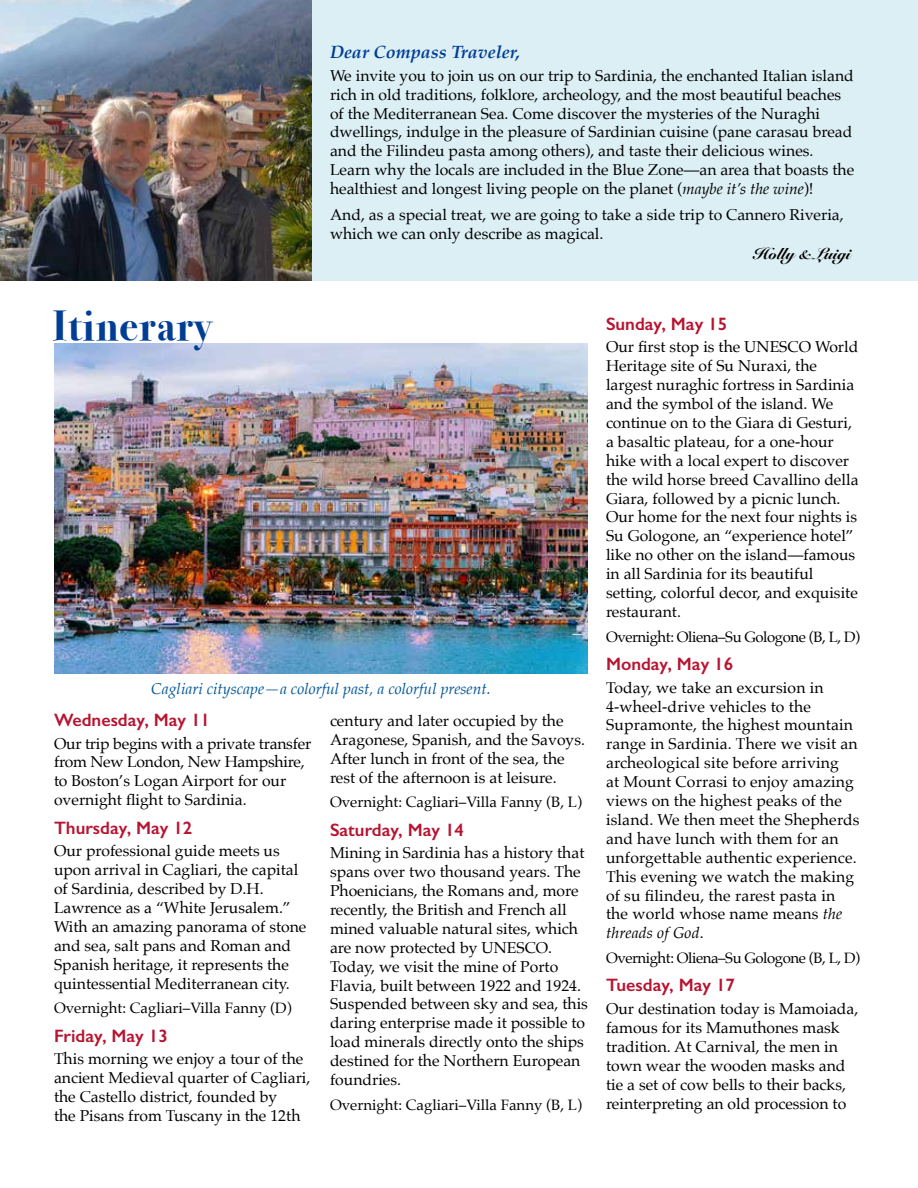
<style>
.page{position:relative;width:918px;height:1188px;background:#fff}
.page>*{position:absolute;margin:0;border:0;box-sizing:border-box;transform-origin:0 0}
.t1{font:700 42px "Bodoni Svty Two OSITCTT";letter-spacing:.025em;color:#003e95}
.t2{font:600 18px "Gill Sans";color:#b71431}
.t3{font:italic 700 18px "Palatino";color:#003e95}
.t4{font:15.75px/18.9px "Palatino";color:#000}
.t5{font:italic 15.75px "Palatino";color:#005699}
.t6{font:900 15.75px "Snell Roundhand";color:#000}
.t7{font:15px "Palatino";color:#000}
.t8{font:15px "Palatino";letter-spacing:-.03em;color:#000}
.s1{font-style:italic}
</style>
<div class="page">
<div style="left:308px;top:0;width:610px;height:281px;background:#dceff5"></div>
<img style="left:0;top:0;width:312px;height:281px">
<img style="left:54px;top:343px;width:534px;height:330px">
<p class="t3" style="left:330px;top:37px;width:192px">Dear Compass Traveler,</p>
<p class="t4" style="left:330px;top:66px;width:526px">We invite you to join us on our trip to Sardinia, the enchanted Italian island rich in old traditions, folklore, archeology, and the most beautiful beaches of the Mediterranean Sea. Come discover the mysteries of the Nuraghi dwellings, indulge in the pleasure of Sardinian cuisine (pane carasau bread and the Filindeu pasta among others), and taste their delicious wines.<br>Learn why the locals are included in the Blue Zone—an area that boasts the healthiest and longest living people on the planet (<span class="s1">maybe it’s the wine</span>)!</p>
<p class="t4" style="left:330px;top:205px;width:515px">And, as a special treat, we are going to take a side trip to Cannero Riveria, which we can only describe as magical.</p>
<p class="t6" style="left:753px;top:244px;width:99px">Holly &amp; Luigi</p>
<h1 class="t1" style="left:53px;top:301px;width:160px">Itinerary</h1>
<p class="t5" style="left:151px;top:675px;width:341px">Cagliari cityscape—a colorful past, a colorful present.</p>
<p class="t2" style="left:54px;top:709px;width:158px">Wednesday, May 11</p>
<p class="t4" style="left:54px;top:734px;width:259px">Our trip begins with a private transfer from New London, New Hampshire, to Boston’s Logan Airport for our overnight flight to Sardinia.</p>
<p class="t2" style="left:54px;top:817px;width:140px">Thursday, May 12</p>
<p class="t4" style="left:54px;top:841px;width:254px">Our professional guide meets us upon arrival in Cagliari, the capital of Sardinia, described by D.H.<br>Lawrence as a “White Jerusalem.” With an amazing panorama of stone and sea, salt pans and Roman and Spanish heritage, it represents the quintessential Mediterranean city.</p>
<p class="t7" style="left:54px;top:996px;width:239px">Overnight: Cagliari–Villa Fanny (D)</p>
<p class="t2" style="left:54px;top:1025px;width:115px">Friday, May 13</p>
<p class="t4" style="left:54px;top:1050px;width:258px">This morning we enjoy a tour of the ancient Medieval quarter of Cagliari, the Castello district, founded by<br>the Pisans from Tuscany in the 12th</p>
<p class="t4" style="left:330px;top:711px;width:256px">century and later occupied by the Aragonese, Spanish, and the Savoys.<br>After lunch in front of the sea, the rest of the afternoon is at leisure.</p>
<p class="t7" style="left:330px;top:790px;width:254px">Overnight: Cagliari–Villa Fanny (B, L)</p>
<p class="t2" style="left:330px;top:819px;width:136px">Saturday, May 14</p>
<p class="t4" style="left:330px;top:843px;width:259px">Mining in Sardinia has a history that spans over two thousand years. The Phoenicians, the Romans and, more recently, the British and French all mined valuable natural sites, which are now protected by UNESCO.<br>Today, we visit the mine of Porto Flavia, built between 1922 and 1924.<br>Suspended between sky and sea, this daring enterprise made it possible to load minerals directly onto the ships destined for the Northern European foundries.</p>
<p class="t7" style="left:330px;top:1092px;width:254px">Overnight: Cagliari–Villa Fanny (B, L)</p>
<p class="t2" style="left:606px;top:313px;width:123px">Sunday, May 15</p>
<p class="t4" style="left:606px;top:337px;width:254px">Our first stop is the UNESCO World Heritage site of Su Nuraxi, the largest nuraghic fortress in Sardinia and the symbol of the island. We continue on to the Giara di Gesturi, a basaltic plateau, for a one-hour hike with a local expert to discover the wild horse breed Cavallino della Giara, followed by a picnic lunch.<br>Our home for the next four nights is Su Gologone, an “experience hotel” like no other on the island—famous in all Sardinia for its beautiful setting, colorful decor, and exquisite restaurant.</p>
<p class="t8" style="left:606px;top:624px;width:256px">Overnight: Oliena–Su Gologone (B, L, D)</p>
<p class="t2" style="left:606px;top:653px;width:129px">Monday, May 16</p>
<p class="t4" style="left:606px;top:678px;width:255px">Today, we take an excursion in<br>4-wheel-drive vehicles to the<br>Supramonte, the highest mountain range in Sardinia. There we visit an archeological site before arriving<br>at Mount Corrasi to enjoy amazing views on the highest peaks of the island. We then meet the Shepherds and have lunch with them for an unforgettable authentic experience.<br>This evening we watch the making of su filindeu, the rarest pasta in the world whose name means <span class="s1">the threads of God</span>.</p>
<p class="t8" style="left:606px;top:946px;width:256px">Overnight: Oliena–Su Gologone (B, L, D)</p>
<p class="t2" style="left:606px;top:975px;width:131px">Tuesday, May 17</p>
<p class="t4" style="left:606px;top:999px;width:254px">Our destination today is Mamoiada, famous for its Mamuthones mask tradition. At Carnival, the men in town wear the wooden masks and tie a set of cow bells to their backs, reinterpreting an old procession to</p>
</div>
